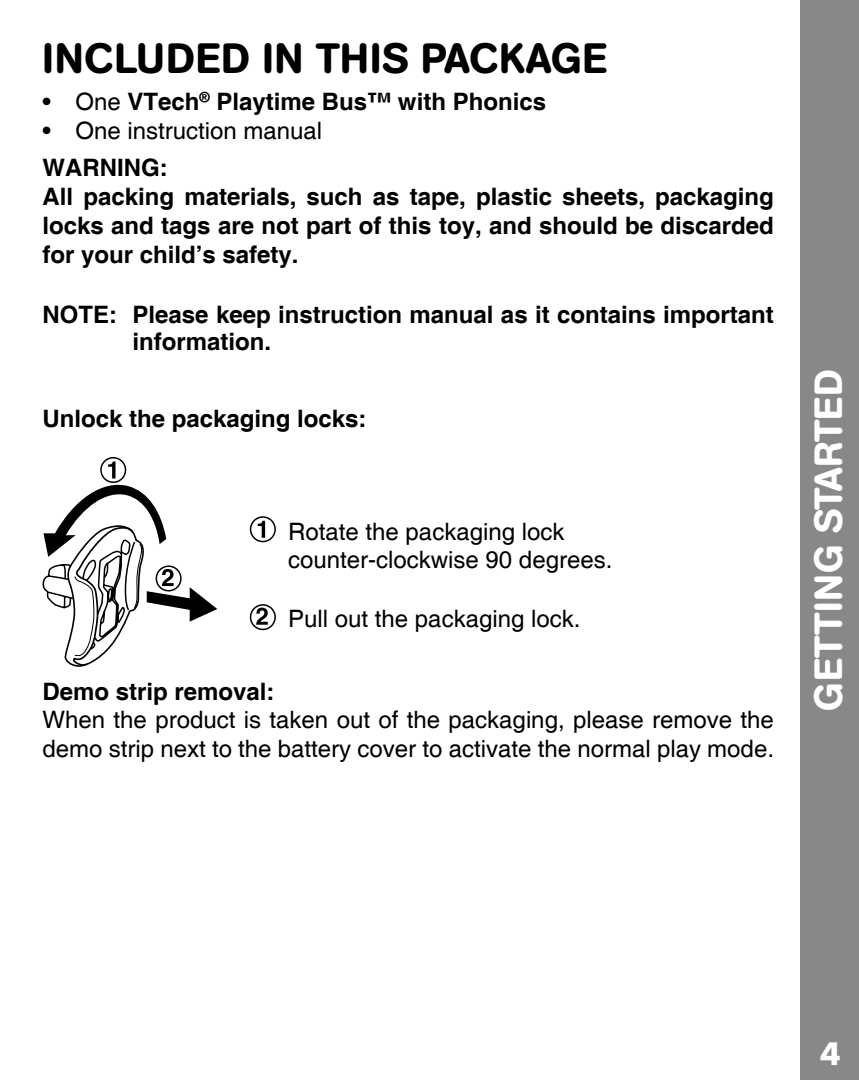
<style>
.page{position:relative;width:859px;height:1080px;background:#fff}
.page>*{position:absolute;margin:0;border:0;box-sizing:border-box;transform-origin:0 0}
.t1{font:500 42px "AG Book Rounded";letter-spacing:.02em;color:#000}
.t2{font:500 39px "AG Book Rounded";color:#fff}
.t3{font:700 30px "Futura";color:#fff}
.t4{font:700 24px/28.8px "Helvetica";color:#000}
.t5{font:24px/28.8px "Helvetica";color:#000}
.s1{font-weight:400}
</style>
<div class="page">
<div style="left:800px;top:0;width:59px;height:1080px;background:#87888a"></div>
<div style="left:100px;top:457px;width:26px;height:26px;border:2px solid #000;border-radius:50%"></div>
<svg style="left:43px;top:461px;width:174px;height:206px"></svg>
<div style="left:156px;top:565px;width:26px;height:27px;border:2px solid #000;border-radius:50%"></div>
<div style="left:250px;top:516px;width:26px;height:26px;border:2px solid #000;border-radius:50%"></div>
<svg style="left:258px;top:521px;width:7px;height:17px"></svg>
<svg style="left:256px;top:608px;width:12px;height:17px"></svg>
<div style="left:250px;top:604px;width:26px;height:26px;border:2px solid #000;border-radius:50%"></div>
<h1 class="t1" style="left:43px;top:34px;width:566px">INCLUDED IN THIS PACKAGE</h1>
<p class="t4" style="left:43px;top:88px;width:505px"><span class="s1">• One</span> VTech<sup>®</sup> Playtime Bus™ with Phonics</p>
<p class="t5" style="left:43px;top:117px;width:281px">• One instruction manual</p>
<p class="t4" style="left:43px;top:155px;width:733px">WARNING:<br>All packing materials, such as tape, plastic sheets, packaging locks and tags are not part of this toy, and should be discarded for your child’s safety.</p>
<p class="t4" style="left:133px;top:302px;width:643px;line-height:27px;text-indent:-90px">NOTE: Please keep instruction manual as it contains important information.</p>
<p class="t4" style="left:43px;top:406px;width:326px">Unlock the packaging locks:</p>
<p class="t5" style="left:288px;top:518px;width:326px">Rotate the packaging lock counter-clockwise 90 degrees.</p>
<p class="t5" style="left:288px;top:605px;width:294px">Pull out the packaging lock.</p>
<p class="t4" style="left:43px;top:678px;width:234px">Demo strip removal:</p>
<p class="t5" style="left:43px;top:706px;width:733px">When the product is taken out of the packaging, please remove the demo strip next to the battery cover to activate the normal play mode.</p>
<h2 class="t2" style="left:806px;top:711px;width:343px;rotate:-90deg">Getting Started</h2>
<p class="t3" style="left:820px;top:1034px;width:22px">4</p>
</div>
